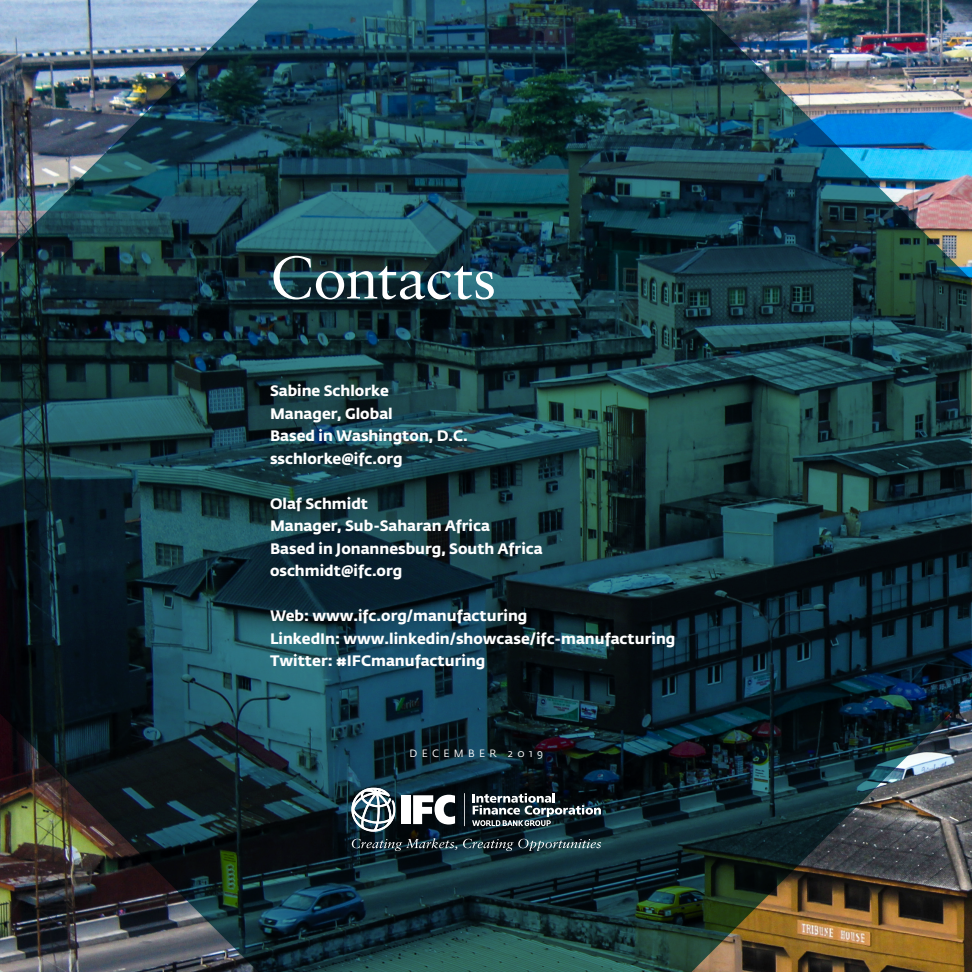
<style>
.page{position:relative;width:972px;height:972px;background:#fff}
.page>*{position:absolute;margin:0;border:0;box-sizing:border-box;transform-origin:0 0}
.t1{font:60px "Sabon LT Std";color:#fff}
.t2{font:700 15px "Fedra Sans Std";color:#fff}
.t3{font:10.5px "Fedra Sans Std";letter-spacing:.415em;color:#fff}
</style>
<div class="page">
<img style="left:0;top:0;width:972px;height:972px">
<svg style="left:352px;top:838px;width:249px;height:13px"></svg>
<div style="left:401px;top:795px;width:9px;height:29px;background:#fff"></div>
<svg style="left:413px;top:795px;width:42px;height:30px"></svg>
<svg style="left:472px;top:793px;width:129px;height:33px"></svg>
<hr style="left:464px;top:793px;width:1px;height:33px;background:#fff">
<svg style="left:351px;top:788px;width:44px;height:44px"></svg>
<p class="t1" style="left:270px;top:242px;width:228px">Contacts</p>
<p class="t2" style="left:270px;top:381px;width:120px">Sabine Schlorke</p>
<p class="t2" style="left:270px;top:404px;width:124px">Manager, Global</p>
<p class="t2" style="left:270px;top:426px;width:199px">Based in Washington, D.C.</p>
<p class="t2" style="left:270px;top:449px;width:134px">sschlorke@ifc.org</p>
<p class="t2" style="left:270px;top:494px;width:100px">Olaf Schmidt</p>
<p class="t2" style="left:270px;top:516px;width:221px">Manager, Sub-Saharan Africa</p>
<p class="t2" style="left:270px;top:539px;width:274px">Based in Jonannesburg, South Africa</p>
<p class="t2" style="left:270px;top:561px;width:134px">oschmidt@ifc.org</p>
<p class="t2" style="left:270px;top:606px;width:259px">Web: www.ifc.org/manufacturing</p>
<p class="t2" style="left:270px;top:629px;width:407px">LinkedIn: www.linkedin/showcase/ifc-manufacturing</p>
<p class="t2" style="left:270px;top:651px;width:217px">Twitter: #IFCmanufacturing</p>
<p class="t3" style="left:409px;top:747px;width:135px">DECEMBER 2019</p>
</div>
